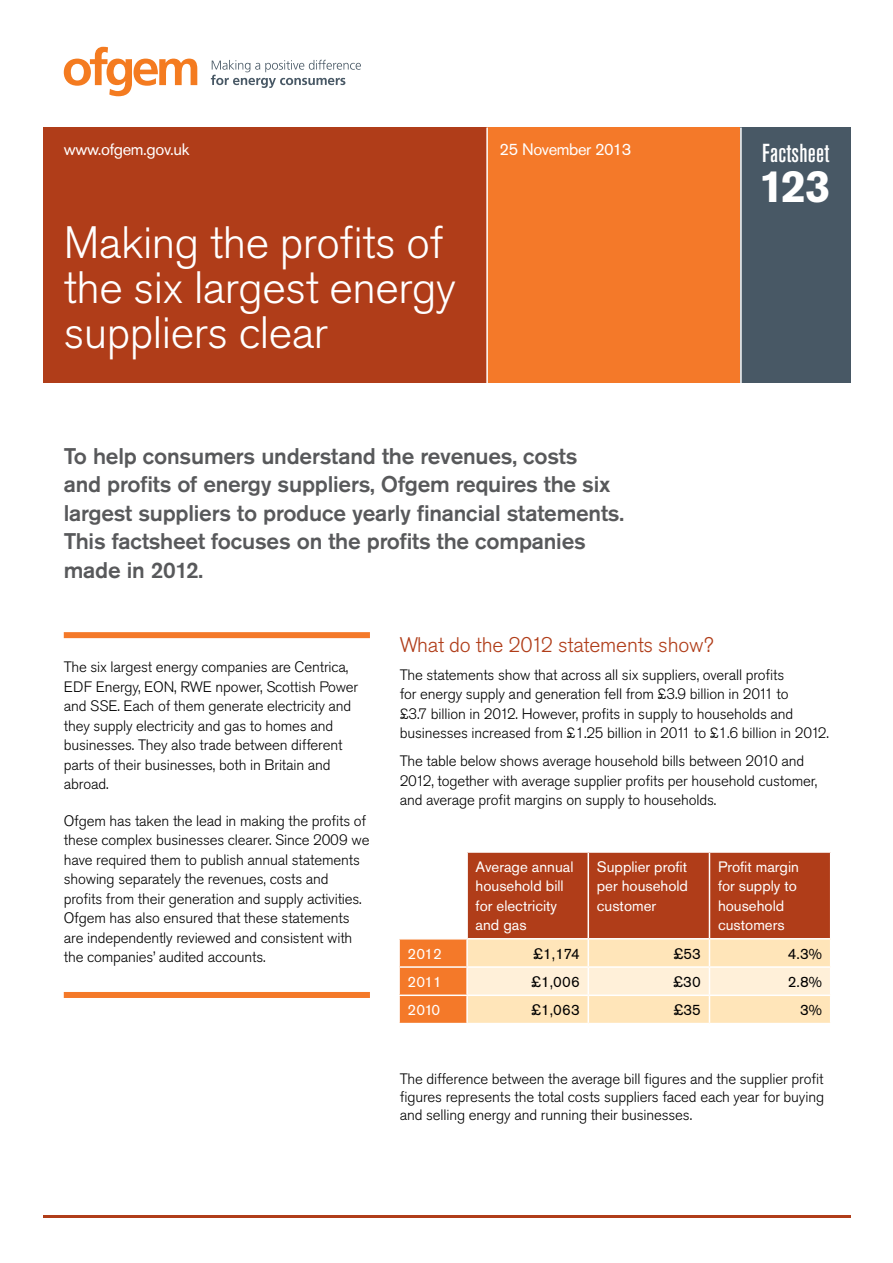
<style>
.page{position:relative;width:893px;height:1263px;background:#fff}
.page>*{position:absolute;margin:0;border:0;box-sizing:border-box;transform-origin:0 0}
.t1{font:300 45px/45px "Akzidenz Grotesk Pro";letter-spacing:-.01em;color:#fff}
.t2{font:700 45px "Akzidenz Grotesk Pro";color:#fff}
.t3{font:500 condensed 25.8px "Akzidenz Grotesk Pro";letter-spacing:.01em;color:#fff}
.t4{font:500 22.5px/28.5px "Akzidenz Grotesk Pro";letter-spacing:-.01em;color:#58595b}
.t5{font:300 21px "Akzidenz Grotesk Pro";letter-spacing:-.01em;color:#b03d19}
.t6{font:16.5px "Akzidenz Grotesk Pro";letter-spacing:-.025em;color:#fff}
.t7{font:300 15px/19.5px "Akzidenz Grotesk Pro";letter-spacing:-.01em;color:#000}
.t8{font:15px/19.5px "Akzidenz Grotesk Pro";color:#fff}
.t9{font:15px "Akzidenz Grotesk Pro";color:#000}
</style>
<div class="page">
<div style="left:43px;top:128px;width:807px;height:255px;background:#b03d19"></div>
<div style="left:487px;top:128px;width:357px;height:255px;background:#f47929"></div>
<div style="left:740px;top:128px;width:111px;height:255px;background:#485865"></div>
<svg style="left:64px;top:47px;width:133px;height:49px"></svg>
<svg style="left:211px;top:60px;width:150px;height:28px"></svg>
<div style="left:64px;top:632px;width:306px;height:6px;background:#f47929"></div>
<div style="left:64px;top:992px;width:306px;height:6px;background:#f47929"></div>
<hr style="left:486px;top:128px;width:2px;height:261px;background:#fff">
<hr style="left:740px;top:128px;width:2px;height:261px;background:#fff">
<svg style="left:399px;top:852px;width:432px;height:171px;background:#dd9d7a"></svg>
<hr style="left:43px;top:1215px;width:808px;height:2px;background:#b03d19">
<p class="t6" style="left:64px;top:138px;width:127px">www.ofgem.gov.uk</p>
<p class="t6" style="left:500px;top:138px;width:133px">25 November 2013</p>
<h1 class="t1" style="left:64px;top:220px;width:393px">Making the profits of the six largest energy suppliers clear</h1>
<h3 class="t4" style="left:64px;top:441px;width:562px">To help consumers understand the revenues, costs<br>and profits of energy suppliers, Ofgem requires the six largest suppliers to produce yearly financial statements.<br>This factsheet focuses on the profits the companies made in 2012.</h3>
<h2 class="t3" style="left:762px;top:136px;width:68px">Factsheet</h2>
<h1 class="t2" style="left:759px;top:157px;width:73px">123</h1>
<p class="t7" style="left:64px;top:657px;width:296px">The six largest energy companies are Centrica, EDF Energy, EON, RWE npower, Scottish Power and SSE. Each of them generate electricity and they supply electricity and gas to homes and businesses. They also trade between different parts of their businesses, both in Britain and abroad.</p>
<p class="t7" style="left:64px;top:811px;width:307px">Ofgem has taken the lead in making the profits of these complex businesses clearer. Since 2009 we have required them to publish annual statements showing separately the revenues, costs and profits from their generation and supply activities.<br>Ofgem has also ensured that these statements are independently reviewed and consistent with the companies’ audited accounts.</p>
<h3 class="t5" style="left:400px;top:630px;width:315px">What do the 2012 statements show?</h3>
<p class="t7" style="left:400px;top:664px;width:431px">The statements show that across all six suppliers, overall profits<br>for energy supply and generation fell from £3.9 billion in 2011 to<br>£3.7 billion in 2012. However, profits in supply to households and businesses increased from £1.25 billion in 2011 to £1.6 billion in 2012.</p>
<p class="t7" style="left:400px;top:751px;width:419px">The table below shows average household bills between 2010 and<br>2012, together with average supplier profits per household customer, and average profit margins on supply to households.</p>
<p class="t8" style="left:476px;top:857px;width:99px">Average annual household bill for electricity and gas</p>
<p class="t8" style="left:597px;top:857px;width:93px;text-align:justify">Supplier profit per household customer</p>
<p class="t8" style="left:718px;top:857px;width:82px">Profit margin for supply to household customers</p>
<p class="t8" style="left:408px;top:943px;width:36px">2012</p>
<p class="t9" style="left:533px;top:943px;width:48px">£1,174</p>
<p class="t9" style="left:673px;top:943px;width:29px">£53</p>
<p class="t9" style="left:788px;top:943px;width:36px">4.3%</p>
<p class="t8" style="left:408px;top:972px;width:36px">2011</p>
<p class="t9" style="left:531px;top:972px;width:50px">£1,006</p>
<p class="t9" style="left:673px;top:972px;width:29px">£30</p>
<p class="t9" style="left:788px;top:972px;width:36px">2.8%</p>
<p class="t8" style="left:408px;top:1000px;width:34px">2010</p>
<p class="t9" style="left:531px;top:1000px;width:50px">£1,063</p>
<p class="t9" style="left:673px;top:1000px;width:29px">£35</p>
<p class="t9" style="left:800px;top:1000px;width:24px">3%</p>
<p class="t7" style="left:400px;top:1069px;width:426px;line-height:18px;text-align:justify">The difference between the average bill figures and the supplier profit figures represents the total costs suppliers faced each year for buying and selling energy and running their businesses.</p>
</div>
